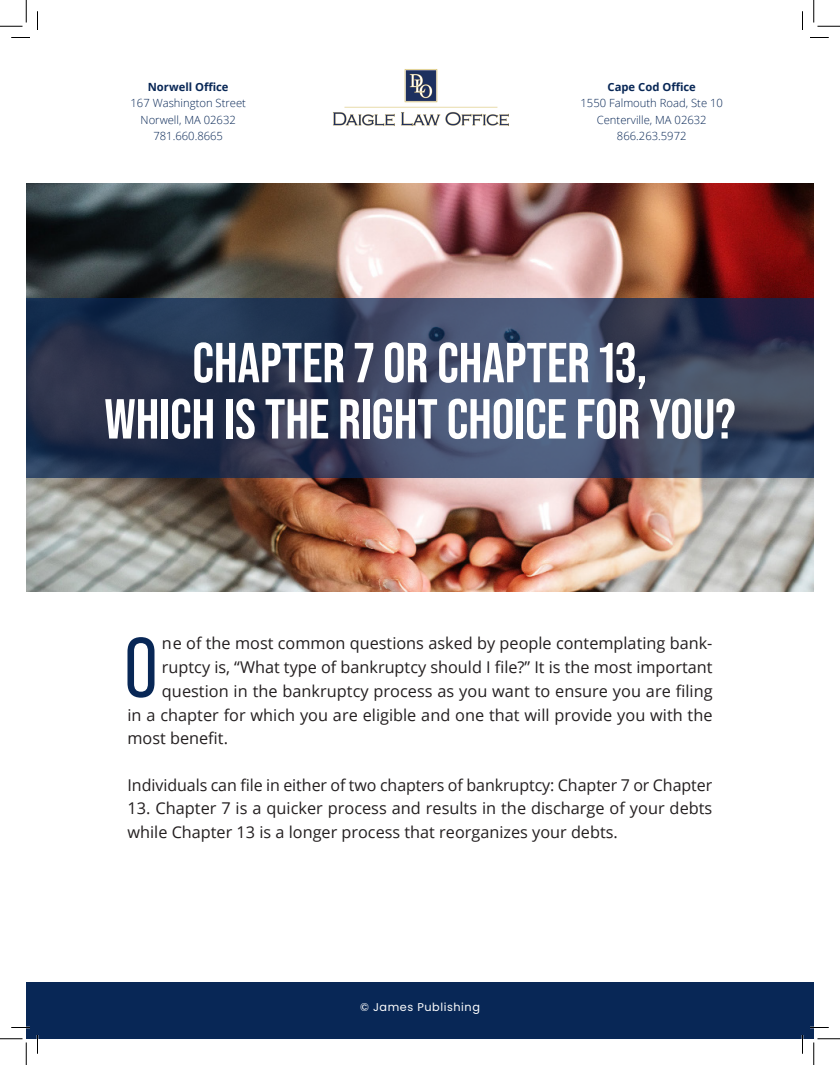
<style>
.page{position:relative;width:840px;height:1065px;background:#fff}
.page>*{position:absolute;margin:0;border:0;box-sizing:border-box;transform-origin:0 0}
.P1_2_-_Basic_Paragra{font:84.12px "Bebas Neue Pro";color:#082756}
.t1{font:700 56.25px/56.2px "Bebas Neue Pro";color:#fff;text-align:center}
.P1_2_-_Basic_Paragra-2{font:16.25px/23.8px "Open Sans";color:#231f20}
.t2{font:300 11.25px/16.2px "Open Sans";color:#082756;text-align:center}
.t3{font:700 11.25px "Open Sans";color:#082756}
.t4{font:11.25px "Poppins";letter-spacing:.05em;color:#fff}
</style>
<div class="page">
<img style="left:26px;top:183px;width:788px;height:409px">
<svg style="left:26px;top:298px;width:788px;height:180px;background:#35405c"></svg>
<div style="left:26px;top:982px;width:788px;height:57px;background:#082756"></div>
<img style="left:332px;top:69px;width:177px;height:58px">
<svg style="left:11px;top:37px;width:19px;height:1px"></svg>
<svg style="left:810px;top:37px;width:19px;height:1px"></svg>
<svg style="left:11px;top:1027px;width:19px;height:1px"></svg>
<svg style="left:810px;top:1027px;width:19px;height:1px"></svg>
<svg style="left:37px;top:11px;width:1px;height:19px"></svg>
<svg style="left:37px;top:1035px;width:1px;height:19px"></svg>
<svg style="left:802px;top:11px;width:1px;height:19px"></svg>
<svg style="left:802px;top:1035px;width:1px;height:19px"></svg>
<svg style="left:0;top:0;width:27px;height:27px"></svg>
<svg style="left:0;top:1039px;width:27px;height:26px"></svg>
<svg style="left:814px;top:0;width:26px;height:27px"></svg>
<svg style="left:814px;top:1039px;width:26px;height:26px"></svg>
<p class="t3" style="left:148px;top:79px;width:82px">Norwell Office</p>
<p class="t2" style="left:131px;top:95px;width:117px">167 Washington Street<br>Norwell, MA 02632<br>781.660.8665</p>
<p class="t3" style="left:608px;top:79px;width:90px">Cape Cod Office</p>
<p class="t2" style="left:581px;top:95px;width:144px">1550 Falmouth Road, Ste 10<br>Centerville, MA 02632<br>866.263.5972</p>
<p class="t1" style="left:104px;top:334px;width:633px">CHAPTER 7 OR CHAPTER 13,<br>WHICH IS THE RIGHT CHOICE FOR YOU?</p>
<p class="P1_2_-_Basic_Paragra" style="left:124px;top:620px;width:35px">O</p>
<p class="P1_2_-_Basic_Paragra-2" style="left:162px;top:631px;width:552px">ne of the most common questions asked by people contemplating bank-</p>
<p class="P1_2_-_Basic_Paragra-2" style="left:162px;top:655px;width:552px">ruptcy is, “What type of bankruptcy should I file?” It is the most important</p>
<p class="P1_2_-_Basic_Paragra-2" style="left:162px;top:679px;width:552px">question in the bankruptcy process as you want to ensure you are filing</p>
<p class="P1_2_-_Basic_Paragra-2" style="left:128px;top:702px;width:587px">in a chapter for which you are eligible and one that will provide you with the</p>
<p class="P1_2_-_Basic_Paragra-2" style="left:128px;top:726px;width:102px">most benefit.</p>
<p class="P1_2_-_Basic_Paragra-2" style="left:128px;top:772px;width:586px">Individuals can file in either of two chapters of bankruptcy: Chapter 7 or Chapter</p>
<p class="P1_2_-_Basic_Paragra-2" style="left:128px;top:796px;width:586px">13. Chapter 7 is a quicker process and results in the discharge of your debts while Chapter 13 is a longer process that reorganizes your debts.</p>
<p class="t4" style="left:360px;top:1000px;width:121px">© James Publishing</p>
</div>
